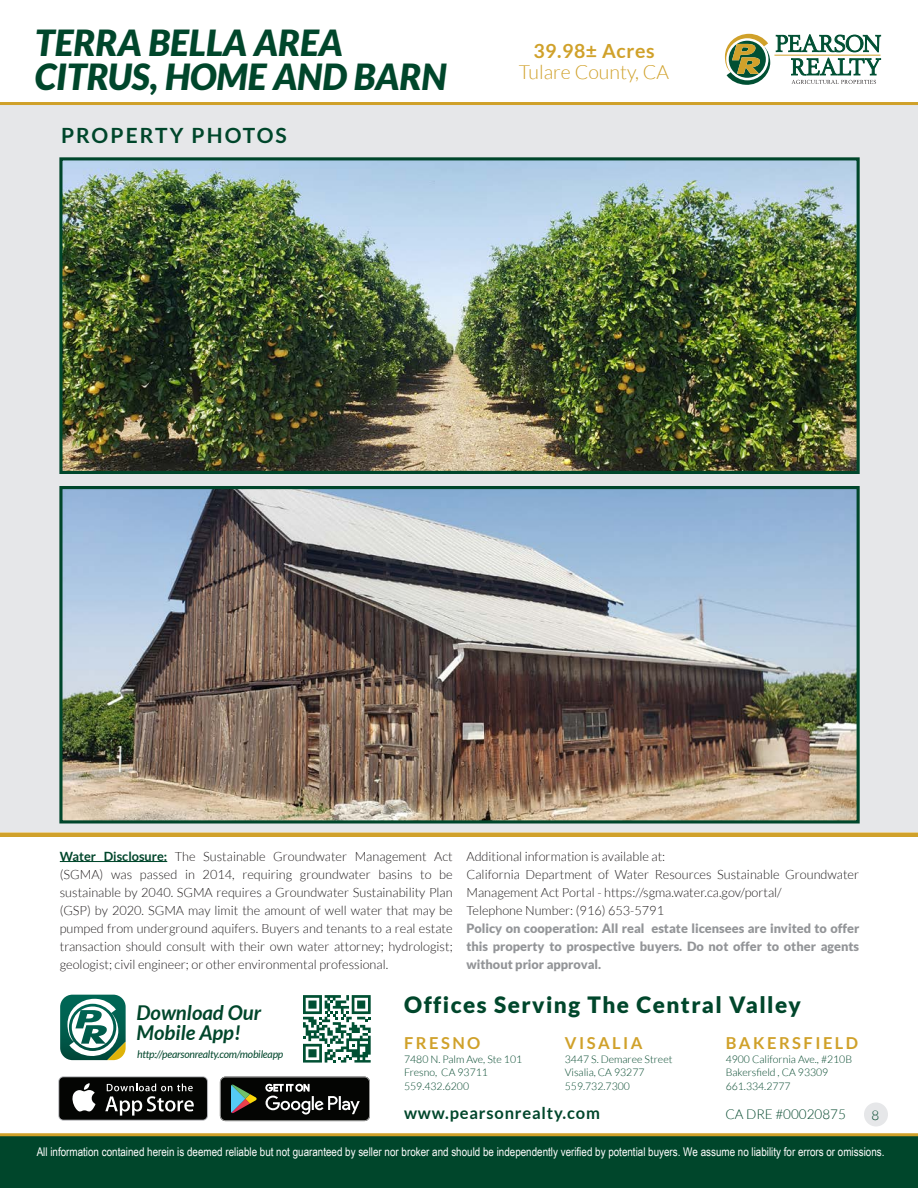
<style>
.page{position:relative;width:918px;height:1188px;background:#fff}
.page>*{position:absolute;margin:0;border:0;box-sizing:border-box;transform-origin:0 0}
.t1{font:italic 900 36px/34.5px "Lato";color:#00462b}
.t2{font:900 22.5px "Lato";letter-spacing:.065em;color:#00462b}
.t3{font:700 21px "Lato";letter-spacing:.1em;color:#00462b}
.t4{font:italic 700 20.4px/20.4px "Lato";color:#00462b}
.t5{font:300 19.5px "Lato";color:#d0a12a}
.t6{font:700 19.5px "Lato";letter-spacing:.03em;color:#d0a12a}
.t7{font:700 16.5px "Lato";letter-spacing:.15em;color:#d0a12a}
.t8{font:700 16.5px "Lato";letter-spacing:.05em;color:#00462b}
.t9{font:300 13.5px "Lato";color:#00462b}
.t10{font:300 12.75px/18px "Lato";color:#231f20;text-align:justify}
.t11{font:900 12.75px/18px "Lato";color:#939598;text-align:justify}
.t12{font:12px "Arial Narrow";color:#fff}
.t13{font:300 10.5px "Lato";color:#00462b}
.t14{font:italic 10.5px "Lato";letter-spacing:-.02em;color:#00462b}
.s1{font-weight:700;color:#00462b}
</style>
<div class="page">
<div style="left:0;top:105px;width:918px;height:1028px;background:#e6e7e9"></div>
<div style="left:0;top:832px;width:918px;height:316px;background:#fff"></div>
<img style="left:63px;top:161px;width:793px;height:309px">
<div style="left:59px;top:157px;width:801px;height:317px;border:3px solid #00462b"></div>
<img style="left:63px;top:490px;width:793px;height:329px">
<div style="left:59px;top:486px;width:801px;height:337px;border:3px solid #00462b"></div>
<hr style="left:60px;top:861px;width:107px;height:1px;background:#00462b">
<svg style="left:220px;top:1077px;width:150px;height:44px;background:#2e312e"></svg>
<div style="left:58px;top:1076px;width:150px;height:45px;background:#c1c2c5;border-radius:5px"></div>
<div style="left:59px;top:1077px;width:148px;height:43px;background:#040503;border-radius:4px"></div>
<svg style="left:72px;top:1083px;width:23px;height:29px"></svg>
<svg style="left:105px;top:1084px;width:89px;height:32px"></svg>
<svg style="left:60px;top:995px;width:66px;height:65px"></svg>
<svg style="left:303px;top:995px;width:68px;height:68px"></svg>
<div style="left:864px;top:1102px;width:24px;height:24px;background:#e6e7e9;border-radius:50%"></div>
<svg style="left:725px;top:34px;width:156px;height:51px"></svg>
<hr style="left:0;top:102px;width:918px;height:3px;background:#d0a12a">
<div style="left:0;top:1134px;width:918px;height:54px;background:#00462b"></div>
<hr style="left:0;top:1133px;width:918px;height:3px;background:#d0a12a">
<div style="left:0;top:832px;width:918px;height:5px;background:#d0a12a"></div>
<h1 class="t1" style="left:35px;top:26px;width:413px">TERRA BELLA AREA<br>CITRUS, HOME AND BARN</h1>
<p class="t3" style="left:61px;top:123px;width:227px">PROPERTY PHOTOS</p>
<h3 class="t6" style="left:533px;top:40px;width:123px">39.98± Acres</h3>
<h3 class="t5" style="left:519px;top:62px;width:152px">Tulare County, CA</h3>
<p class="t10" style="left:60px;top:847px;width:394px"><span class="s1">Water Disclosure:</span> The Sustainable Groundwater Management Act (SGMA) was passed in 2014, requiring groundwater basins to be sustainable by 2040. SGMA requires a Groundwater Sustainability Plan (GSP) by 2020. SGMA may limit the amount of well water that may be pumped from underground aquifers. Buyers and tenants to a real estate transaction should consult with their own water attorney; hydrologist; geologist; civil engineer; or other environmental professional.</p>
<p class="t10" style="left:466px;top:847px;width:200px">Additional information is available at:</p>
<p class="t10" style="left:466px;top:865px;width:394px">California Department of Water Resources Sustainable Groundwater<br>Management Act Portal - https://sgma.water.ca.gov/portal/</p>
<p class="t10" style="left:466px;top:901px;width:199px">Telephone Number: (916) 653-5791</p>
<p class="t11" style="left:466px;top:919px;width:394px">Policy on cooperation: All real estate licensees are invited to offer this property to prospective buyers. Do not offer to other agents without prior approval.</p>
<p class="t4" style="left:137px;top:1002px;width:126px">Download Our<br>Mobile App!</p>
<p class="t2" style="left:404px;top:992px;width:398px">Offices Serving The Central Valley</p>
<p class="t7" style="left:404px;top:1034px;width:78px">FRESNO</p>
<p class="t13" style="left:404px;top:1053px;width:120px">7480 N. Palm Ave, Ste 101</p>
<p class="t13" style="left:404px;top:1067px;width:85px">Fresno, CA 93711</p>
<p class="t13" style="left:404px;top:1080px;width:67px">559.432.6200</p>
<p class="t7" style="left:565px;top:1034px;width:79px">VISALIA</p>
<p class="t13" style="left:565px;top:1053px;width:109px">3447 S. Demaree Street</p>
<p class="t13" style="left:565px;top:1067px;width:81px">Visalia, CA 93277</p>
<p class="t13" style="left:565px;top:1080px;width:67px">559.732.7300</p>
<p class="t7" style="left:726px;top:1034px;width:134px">BAKERSFIELD</p>
<p class="t13" style="left:726px;top:1053px;width:128px">4900 California Ave., #210B</p>
<p class="t13" style="left:726px;top:1067px;width:104px">Bakersfield , CA 93309</p>
<p class="t13" style="left:726px;top:1080px;width:67px">661.334.2777</p>
<p class="t14" style="left:137px;top:1048px;width:148px">http://pearsonrealty.com/mobileapp</p>
<p class="t8" style="left:404px;top:1103px;width:197px">www.pearsonrealty.com</p>
<p class="t9" style="left:725px;top:1107px;width:122px">CA DRE #00020875</p>
<p class="t9" style="left:871px;top:1108px;width:9px">8</p>
<p class="t12" style="left:37px;top:1143px;width:849px">All information contained herein is deemed reliable but not guaranteed by seller nor broker and should be independently verified by potential buyers. We assume no liability for errors or omissions.</p>
</div>
